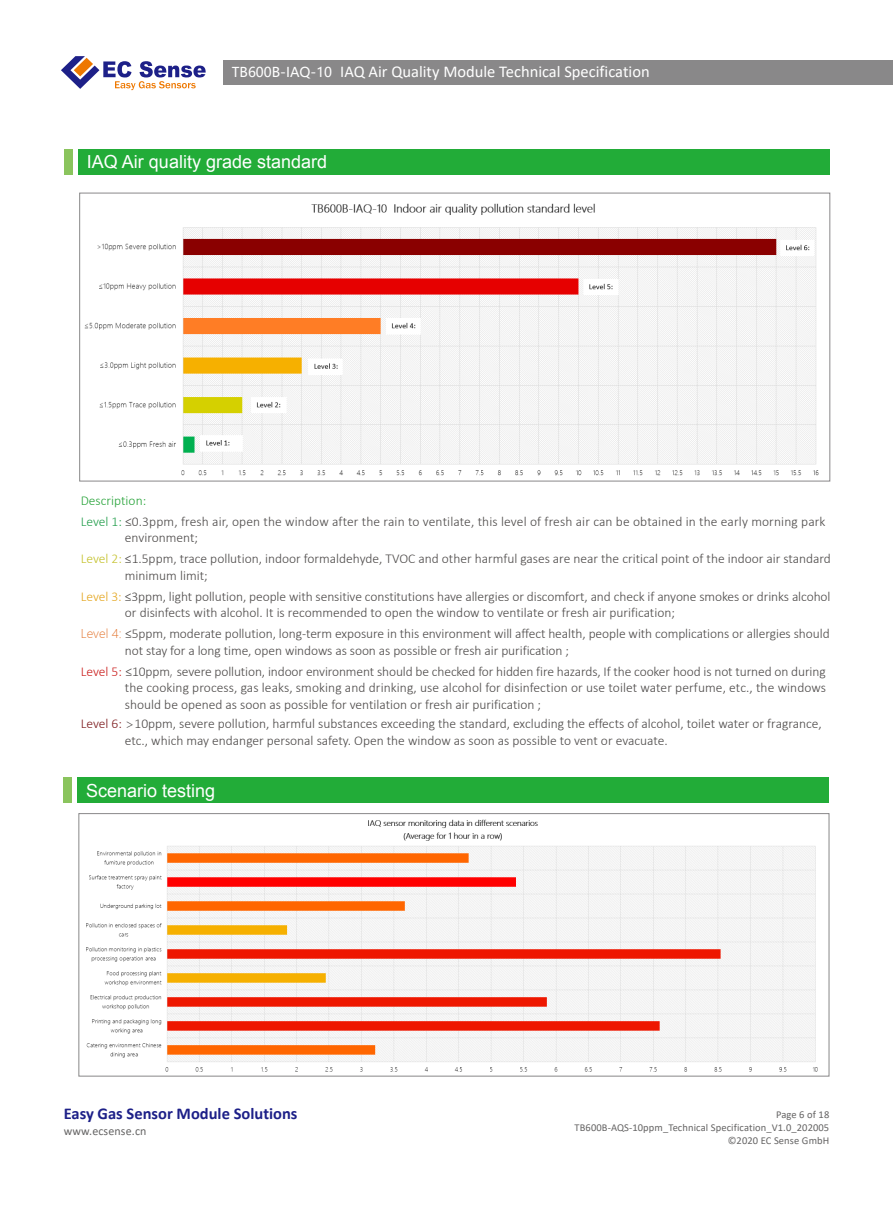
<style>
.page{position:relative;width:893px;height:1212px;background:#fff}
.page>*{position:absolute;margin:0;border:0;box-sizing:border-box;transform-origin:0 0}
.t1{font:18px "Arial";color:#fff}
.t2{font:16.5px "Calibri";color:#fff}
.t3{font:700 16.5px "Calibri";color:#1d2088}
.t4{font:300 13.5px/21px "Calibri";color:#4c4948}
.t5{font:12px "Calibri";letter-spacing:.01em;color:#656464}
.t6{font:10.5px/13.2px "Calibri";letter-spacing:.01em;color:#656464;text-align:right}
.s1{font-family:"Microsoft Ya Hei";font-size:13.5px}
.s2{color:#27a339}
.s3{color:#239e4c}
.s4{color:#c4c12b}
.s5{color:#e4a61f}
.s6{font-family:"Microsoft Ya Hei";font-size:12px;color:#e37630}
.s7{color:#ca1e1d}
.s8{font-family:"Microsoft Ya Hei"}
.s9{color:#7d1b1e}
</style>
<div class="page">
<div style="left:78px;top:149px;width:752px;height:25px;background:#22ac38"></div>
<div style="left:65px;top:149px;width:8px;height:25px;background:#8ac45d"></div>
<div style="left:78px;top:777px;width:751px;height:26px;background:#22ac38"></div>
<div style="left:64px;top:777px;width:8px;height:26px;background:#8ac45d"></div>
<div style="left:224px;top:60px;width:669px;height:24px;background:#898889"></div>
<svg style="left:61px;top:56px;width:145px;height:34px"></svg>
<img style="left:84px;top:203px;width:735px;height:273px">
<img style="left:86px;top:819px;width:732px;height:253px">
<div style="left:79px;top:813px;width:750px;height:263px;border:1px solid #898889"></div>
<p class="t2" style="left:232px;top:61px;width:419px"><span class="s1">TB600B-IAQ-10</span> IAQ Air Quality Module Technical Specification</p>
<h1 class="t1" style="left:87px;top:150px;width:242px">IAQ Air quality grade standard</h1>
<p class="t4" style="left:81px;top:490px;width:746px"><span class="s2">Description:<br></span><span class="s3">Level 1:</span> ≤0.3ppm, fresh air, open the window after the rain to ventilate, this level of fresh air can be obtained in the early morning park</p>
<p class="t4" style="left:81px;top:527px;width:752px;text-indent:44px">environment;<br><span class="s4">Level 2:</span> ≤1.5ppm, trace pollution, indoor formaldehyde, TVOC and other harmful gases are near the critical point of the indoor air standard</p>
<p class="t4" style="left:81px;top:565px;width:751px;text-indent:44px">minimum limit;<br><span class="s5">Level 3:</span> ≤3ppm, light pollution, people with sensitive constitutions have allergies or discomfort, and check if anyone smokes or drinks alcohol</p>
<p class="t4" style="left:81px;top:602px;width:750px;text-indent:44px">or disinfects with alcohol. It is recommended to open the window to ventilate or fresh air purification;<br><span class="s6">Level 4:</span> ≤5ppm, moderate pollution, long-term exposure in this environment will affect health, people with complications or allergies should</p>
<p class="t4" style="left:81px;top:640px;width:746px;text-indent:44px">not stay for a long time, open windows as soon as possible or fresh air purification ;<br><span class="s7">Level 5:</span> ≤10ppm<span class="s8">,</span> severe pollution, indoor environment should be checked for hidden fire hazards, If the cooker hood is not turned on during</p>
<p class="t4" style="left:125px;top:679px;width:703px;line-height:16.5px">the cooking process, gas leaks, smoking and drinking, use alcohol for disinfection or use toilet water perfume, etc., the windows should be opened as soon as possible for ventilation or fresh air purification ;</p>
<p class="t4" style="left:125px;top:715px;width:698px;line-height:16.5px;text-indent:-44px"><span class="s9">Level 6:</span> <span class="s8">&gt;</span>10ppm, severe pollution, harmful substances exceeding the standard, excluding the effects of alcohol, toilet water or fragrance, etc., which may endanger personal safety. Open the window as soon as possible to vent or evacuate.</p>
<h1 class="t1" style="left:86px;top:778px;width:131px">Scenario testing</h1>
<p class="t3" style="left:64px;top:1102px;width:235px">Easy Gas Sensor Module Solutions</p>
<p class="t5" style="left:64px;top:1123px;width:84px">www.ecsense.cn</p>
<p class="t6" style="left:575px;top:1107px;width:256px">Page 6 of 18<br>TB600B-AQS-10ppm_Technical Specification_V1.0_202005 ©2020 EC Sense GmbH</p>
</div>
